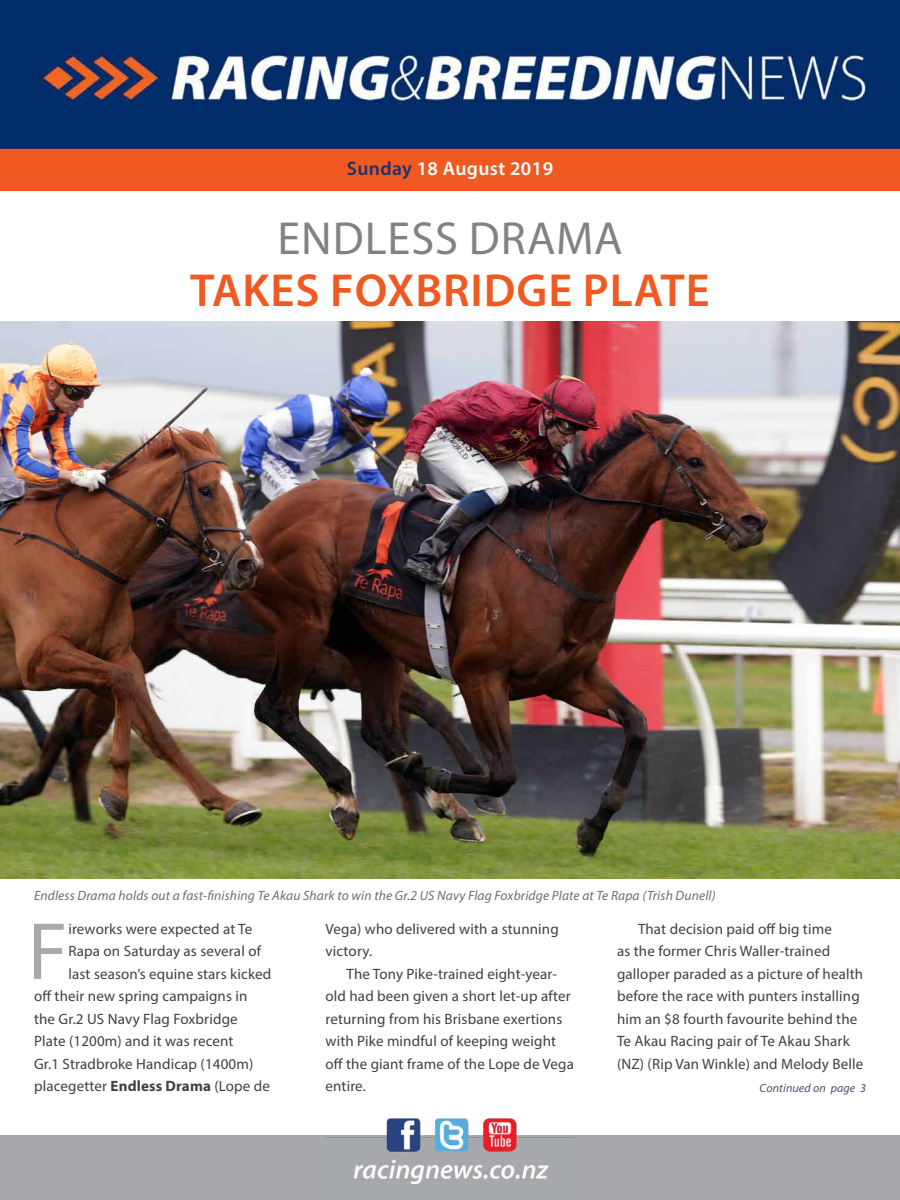
<style>
.page{position:relative;width:900px;height:1200px;background:#fff}
.page>*{position:absolute;margin:0;border:0;box-sizing:border-box;transform-origin:0 0}
.t1{font:81.75px "Myriad Pro";color:#a7a9ac}
.t2{font:600 46.5px "Myriad Pro";letter-spacing:.02em;color:#f15922}
.t3{font:46.5px "Myriad Pro";letter-spacing:.02em;color:#808285}
.t4{font:600 19.5px "Myriad Pro";letter-spacing:.02em;color:#fff}
.t5{font:15px/22.5px "Myriad Pro";letter-spacing:.01em;color:#414042}
.t6{font:italic 13.5px "Myriad Pro";letter-spacing:.01em;color:#6d6e71}
.t7{font:italic 12px "Myriad Pro";letter-spacing:.01em;color:#4d4d6b}
.s1{color:#203267}
.s2{font-weight:700}
</style>
<div class="page">
<div style="left:0;top:148px;width:900px;height:43px;background:#f15922"></div>
<div style="left:0;top:1136px;width:900px;height:64px;background:#a7a9ac"></div>
<img style="left:0;top:0;width:900px;height:148px">
<img style="left:325px;top:1118px;width:250px;height:66px">
<img style="left:0;top:321px;width:900px;height:558px">
<h3 class="t4" style="left:347px;top:156px;width:208px"><span class="s1">SUNDAY</span> 18 AUGUST 2019</h3>
<h2 class="t3" style="left:277px;top:210px;width:111px">Endless</h2>
<h2 class="t3" style="left:469px;top:210px;width:155px">Drama</h2>
<h2 class="t2" style="left:190px;top:261px;width:521px">TAKES FOXBRIDGE PLATE</h2>
<p class="t6" style="left:34px;top:887px;width:683px">Endless Drama holds out a fast-finishing Te Akau Shark to win the Gr.2 US Navy Flag Foxbridge Plate at Te Rapa (Trish Dunell)</p>
<h1 class="t1" style="left:28px;top:901px;width:41px">F</h1>
<p class="t5" style="left:68px;top:917px;width:185px">ireworks were expected at Te</p>
<p class="t5" style="left:68px;top:940px;width:194px">Rapa on Saturday as several of</p>
<p class="t5" style="left:68px;top:962px;width:204px">last season’s equine stars kicked</p>
<p class="t5" style="left:34px;top:985px;width:215px">off their new spring campaigns in</p>
<p class="t5" style="left:34px;top:1007px;width:205px">the Gr.2 US Navy Flag Foxbridge</p>
<p class="t5" style="left:34px;top:1030px;width:201px">Plate (1200m) and it was recent</p>
<p class="t5" style="left:34px;top:1052px;width:221px">Gr.1 Stradbroke Handicap (1400m)</p>
<p class="t5" style="left:34px;top:1075px;width:238px">placegetter <span class="s2">Endless Drama</span> (Lope de</p>
<p class="t5" style="left:326px;top:917px;width:235px">Vega) who delivered with a stunning victory.</p>
<p class="t5" style="left:326px;top:962px;width:250px;text-indent:21px">The Tony Pike-trained eight-year&shy;old had been given a short let-up after returning from his Brisbane exertions with Pike mindful of keeping weight off the giant frame of the Lope de Vega entire.</p>
<p class="t5" style="left:617px;top:917px;width:248px;text-indent:21px">That decision paid off big time<br>as the former Chris Waller-trained galloper paraded as a picture of health before the race with punters installing him an $8 fourth favourite behind the Te Akau Racing pair of Te Akau Shark (NZ) (Rip Van Winkle) and Melody Belle</p>
<p class="t7" style="left:760px;top:1080px;width:108px">Continued on page 3</p>
</div>
